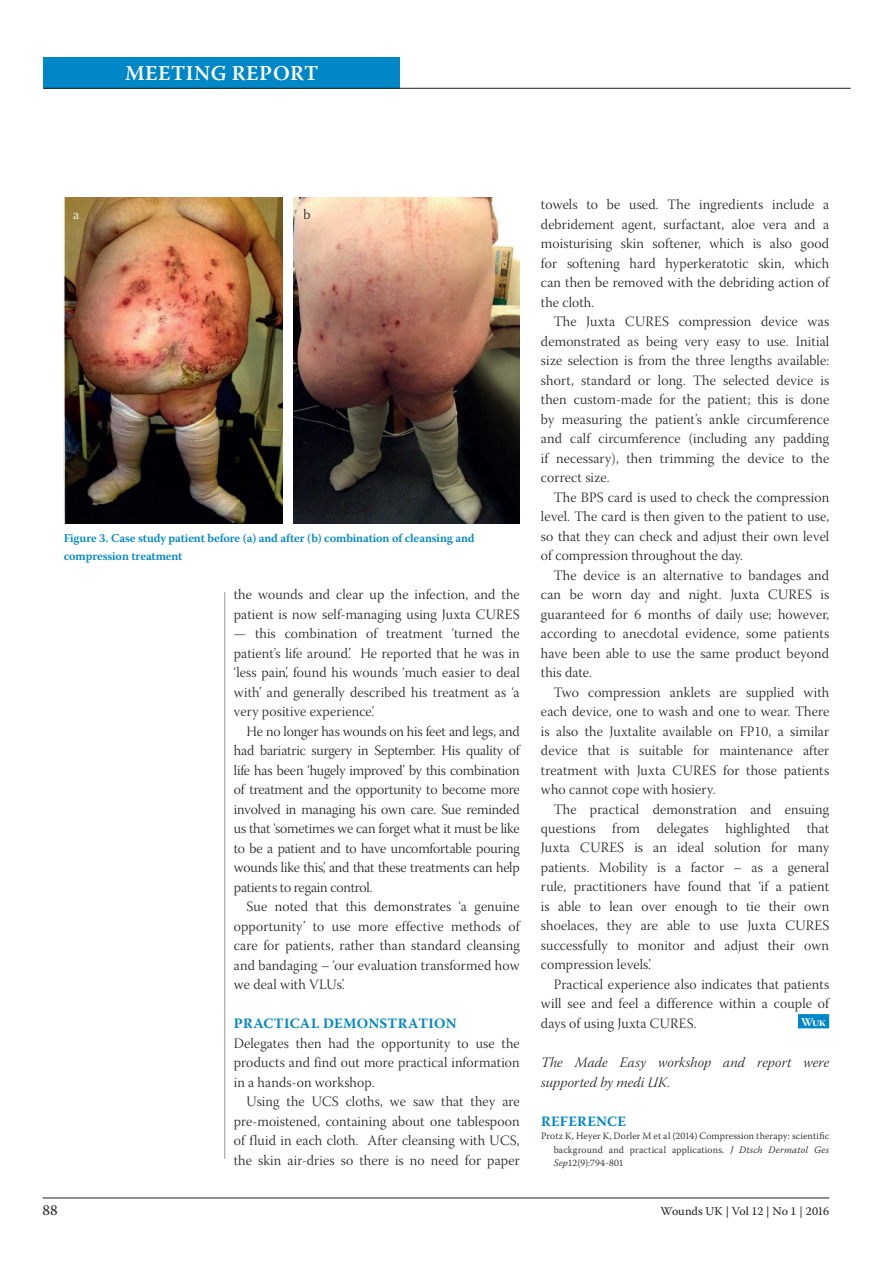
<style>
.page{position:relative;width:893px;height:1263px;background:#fff}
.page>*{position:absolute;margin:0;border:0;box-sizing:border-box;transform-origin:0 0}
.t1{font:600 21px "Warnock Pro";letter-spacing:.02em;color:#fff}
.t2{font:15px "Warnock Pro";color:#231f20}
.t3{font:14.25px/19.5px "Warnock Pro Light Subh";letter-spacing:.01em;color:#231f20;text-align:justify}
.t4{font:14.25px/19.5px "Warnock Pro Light It Subh";letter-spacing:.01em;color:#231f20}
.t5{font:700 14.25px "Warnock Pro";letter-spacing:.015em;color:#0087c7}
.t6{font:14.25px "Warnock Pro Light Subh";color:#fff}
.t7{font:600 12px/18px "Warnock Pro";letter-spacing:-.01em;color:#0087c7}
.t8{font:12px "Warnock Pro";letter-spacing:-.005em;color:#231f20}
.t9{font:12px "Warnock Pro Bold Subh";color:#fff}
.t10{font:300 9.75px/13.5px "Warnock Pro";letter-spacing:.01em;color:#231f20;text-align:justify}
.s1{font-style:italic}
</style>
<div class="page">
<hr style="left:43px;top:1197px;width:786px;height:1px;background:#231f20">
<div style="left:43px;top:57px;width:357px;height:31px;background:#0087c7"></div>
<hr style="left:44px;top:88px;width:807px;height:1px;background:#231f20">
<hr style="left:224px;top:592px;width:1px;height:567px;background:#939598">
<div style="left:799px;top:1015px;width:29px;height:13px;background:#0087c7"></div>
<div style="left:798px;top:1014px;width:31px;height:14px;border:2px solid #0087c7"></div>
<img style="left:64px;top:197px;width:219px;height:326px">
<img style="left:294px;top:197px;width:226px;height:326px">
<h1 class="t1" style="left:125px;top:61px;width:195px">MEETING REPORT</h1>
<p class="t6" style="left:73px;top:206px;width:8px">a</p>
<p class="t3" style="left:304px;top:206px;width:9px">b</p>
<p class="t7" style="left:64px;top:528px;width:412px">Figure 3. Case study patient before (a) and after (b) combination of cleansing and compression treatment</p>
<p class="t3" style="left:234px;top:587px;width:287px">the wounds and clear up the infection, and the patient is now self-managing using Juxta CURES</p>
<p class="t3" style="left:234px;top:626px;width:287px">— this combination of treatment ‘turned the patient’s life around’. He reported that he was in ‘less pain’, found his wounds ‘much easier to deal with’ and generally described his treatment as ‘a very positive experience’.</p>
<p class="t3" style="left:234px;top:723px;width:287px;text-indent:13px">He no longer has wounds on his feet and legs, and had bariatric surgery in September. His quality of life has been ‘hugely improved’ by this combination of treatment and the opportunity to become more involved in managing his own care. Sue reminded us that ‘sometimes we can forget what it must be like to be a patient and to have uncomfortable pouring wounds like this’, and that these treatments can help patients to regain control.</p>
<p class="t3" style="left:234px;top:898px;width:287px;text-indent:13px">Sue noted that this demonstrates ‘a genuine opportunity’ to use more effective methods of care for patients, rather than standard cleansing and bandaging – ‘our evaluation transformed how we deal with VLUs’.</p>
<p class="t5" style="left:234px;top:1015px;width:224px">PRACTICAL DEMONSTRATION</p>
<p class="t3" style="left:234px;top:1035px;width:287px">Delegates then had the opportunity to use the products and find out more practical information in a hands-on workshop.</p>
<p class="t3" style="left:234px;top:1093px;width:287px;text-indent:13px">Using the UCS cloths, we saw that they are pre-moistened, containing about one tablespoon of fluid in each cloth. After cleansing with UCS, the skin air-dries so there is no need for paper</p>
<p class="t3" style="left:541px;top:196px;width:290px">towels to be used. The ingredients include a debridement agent, surfactant, aloe vera and a moisturising skin softener, which is also good for softening hard hyperkeratotic skin, which can then be removed with the debriding action of the cloth.</p>
<p class="t3" style="left:541px;top:313px;width:290px;text-indent:13px">The Juxta CURES compression device was demonstrated as being very easy to use. Initial size selection is from the three lengths available: short, standard or long. The selected device is then custom-made for the patient; this is done by measuring the patient’s ankle circumference and calf circumference (including any padding if necessary), then trimming the device to the correct size.</p>
<p class="t3" style="left:541px;top:489px;width:290px;text-indent:13px">The BPS card is used to check the compression level. The card is then given to the patient to use, so that they can check and adjust their own level of compression throughout the day.</p>
<p class="t3" style="left:541px;top:567px;width:290px;text-indent:13px">The device is an alternative to bandages and can be worn day and night. Juxta CURES is guaranteed for 6 months of daily use; however, according to anecdotal evidence, some patients have been able to use the same product beyond this date.</p>
<p class="t3" style="left:541px;top:684px;width:290px;text-indent:13px">Two compression anklets are supplied with each device, one to wash and one to wear. There is also the Juxtalite available on FP10, a similar device that is suitable for maintenance after treatment with Juxta CURES for those patients who cannot cope with hosiery.</p>
<p class="t3" style="left:541px;top:801px;width:290px;text-indent:13px">The practical demonstration and ensuing questions from delegates highlighted that Juxta CURES is an ideal solution for many patients. Mobility is a factor – as a general rule, practitioners have found that ‘if a patient is able to lean over enough to tie their own shoelaces, they are able to use Juxta CURES successfully to monitor and adjust their own compression levels’.</p>
<p class="t3" style="left:541px;top:976px;width:290px;text-indent:13px">Practical experience also indicates that patients will see and feel a difference within a couple of days of using Juxta CURES.</p>
<p class="t9" style="left:801px;top:1014px;width:26px">Wuk</p>
<p class="t4" style="left:541px;top:1054px;width:290px">The Made Easy workshop and report were supported by medi UK.</p>
<p class="t5" style="left:541px;top:1112px;width:87px">REFERENCE</p>
<p class="t10" style="left:554px;top:1129px;width:277px;text-indent:-13px">Protz K, Heyer K, Dorler M et al (2014) Compression therapy: scientific background and practical applications. <span class="s1">J Dtsch Dermatol Ges Sep</span>12(9):794-801</p>
<p class="t2" style="left:43px;top:1201px;width:17px">88</p>
<p class="t8" style="left:661px;top:1204px;width:170px">Wounds UK | Vol 12 | No 1 | 2016</p>
</div>
